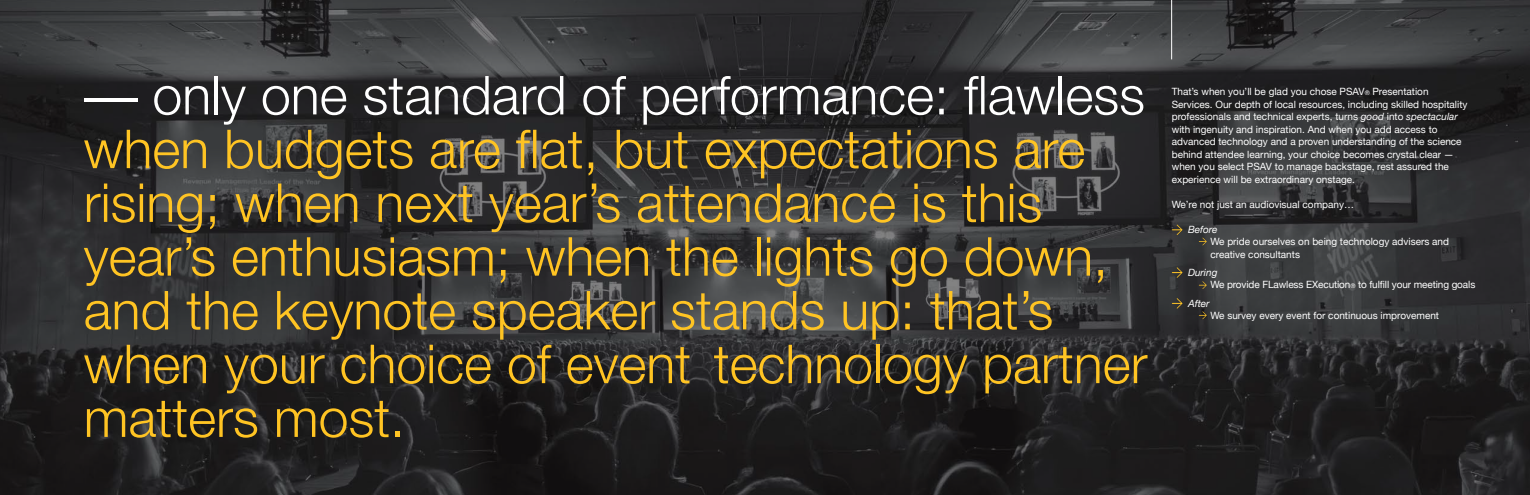
<style>
.page{position:relative;width:1530px;height:495px;background:#fff}
.page>*{position:absolute;margin:0;border:0;box-sizing:border-box;transform-origin:0 0}
.t1{font:300 53.75px/53.8px "Helvetica Neue";color:#ffc423}
.t2{font:300 53.75px "Helvetica Neue";color:#fff}
.t3{font:10px/12.5px "Helvetica Neue";color:#fff}
.t4{font:italic 10px "Helvetica Neue";color:#fff}
.s1{font-size:6.25px}
.s2{font-style:italic}
</style>
<div class="page">
<img style="left:0;top:0;width:1530px;height:495px">
<hr style="left:1171px;top:0;width:1px;height:59px;background:#fff">
<svg style="left:1172px;top:225px;width:11px;height:10px"></svg>
<svg style="left:1199px;top:238px;width:8px;height:7px"></svg>
<svg style="left:1199px;top:281px;width:8px;height:8px"></svg>
<svg style="left:1199px;top:311px;width:8px;height:8px"></svg>
<svg style="left:1172px;top:267px;width:11px;height:11px"></svg>
<svg style="left:1172px;top:298px;width:11px;height:11px"></svg>
<h1 class="t2" style="left:84px;top:62px;width:1063px">— only one standard of performance: flawless</h1>
<h1 class="t1" style="left:84px;top:121px;width:1065px">when budgets are flat, but expectations are rising; when next year’s attendance is this year’s enthusiasm; when the lights go down, and the keynote speaker stands up: that’s when your choice of event technology partner matters most.</h1>
<p class="t3" style="left:1172px;top:86px;width:297px">That’s when you’ll be glad you chose PSAV<span class="s1">®</span> Presentation Services. Our depth of local resources, including skilled hospitality professionals and technical experts, turns <span class="s2">good</span> into <span class="s2">spectacular </span>with ingenuity and inspiration. And when you add access to advanced technology and a proven understanding of the science behind attendee learning, your choice becomes crystal clear — when you select PSAV to manage backstage, rest assured the experience will be extraordinary onstage.</p>
<p class="t3" style="left:1172px;top:199px;width:184px">We’re not just an audiovisual company…</p>
<p class="t4" style="left:1188px;top:222px;width:31px">Before</p>
<p class="t3" style="left:1211px;top:236px;width:240px">We pride ourselves on being technology advisers and creative consultants</p>
<p class="t3" style="left:1211px;top:267px;width:266px;text-indent:-22px"><span class="s2">During<br></span>We provide FLawless EXecution<span class="s1">®</span> to fulfill your meeting goals</p>
<p class="t4" style="left:1188px;top:296px;width:23px">After</p>
<p class="t3" style="left:1211px;top:310px;width:230px">We survey every event for continuous improvement</p>
</div>
